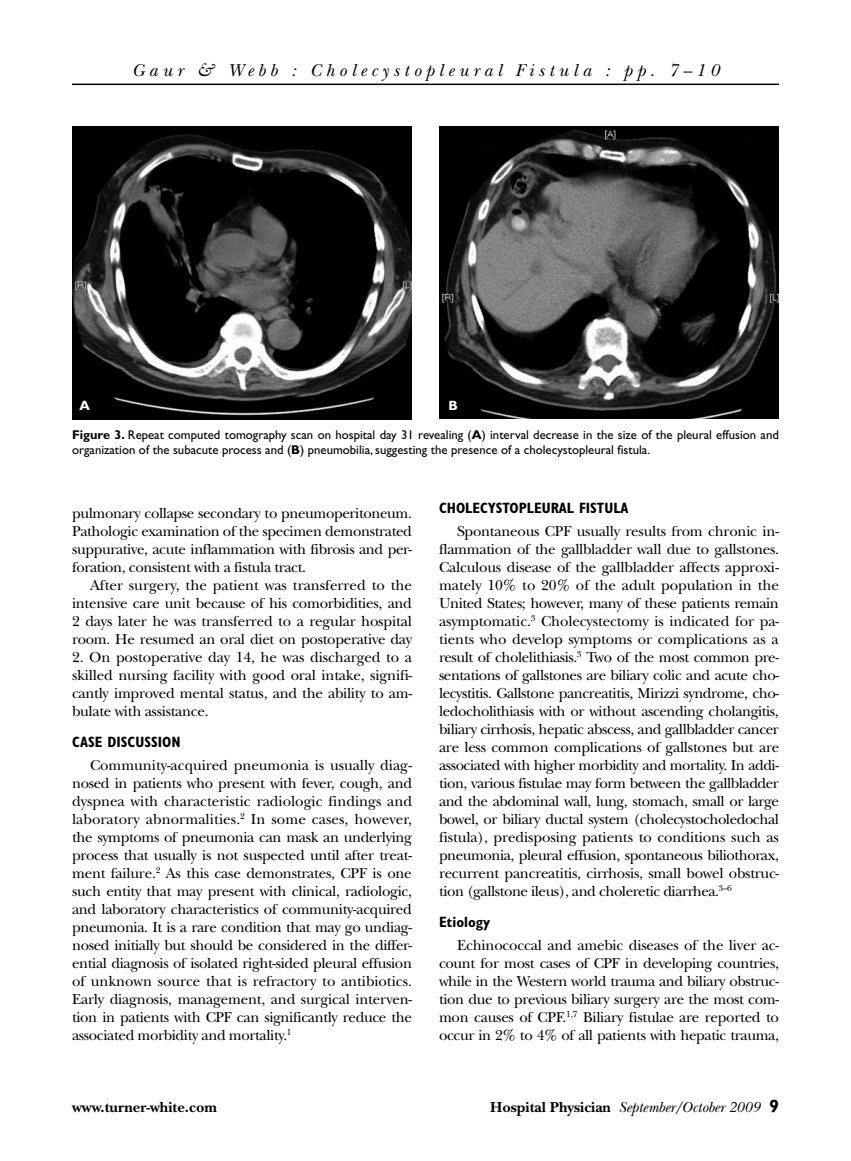
<style>
.page{position:relative;width:851px;height:1161px;background:#fff}
.page>*{position:absolute;margin:0;border:0;box-sizing:border-box;transform-origin:0 0}
.t1{font:italic 18px "New Baskerville";letter-spacing:.25em;color:#000}
.t2{font:15px/18px "New Baskerville";letter-spacing:-.025em;color:#000;text-align:justify}
.t3{font:700 condensed 15px "Gill Sans";color:#000}
.t4{font:italic 15px "New Baskerville";color:#000}
.t5{font:700 15px "New Baskerville";color:#000}
.t6{font:700 13.5px "Gill Sans";color:#fff}
.t7{font:12.75px/15.8px "Gill Sans";color:#000}
.s1{font-weight:700}
.s2{font-weight:700;font-style:normal}
</style>
<div class="page">
<hr style="left:72px;top:84px;width:706px;height:1px;background:#000">
<img style="left:72px;top:126px;width:339px;height:293px">
<img style="left:440px;top:126px;width:338px;height:293px">
<p class="t1" style="left:132px;top:60px;width:588px">Gaur &amp; Webb : Cholecystopleural Fistula : pp. 7–10</p>
<p class="t6" style="left:79px;top:398px;width:12px">A</p>
<p class="t6" style="left:448px;top:397px;width:11px">B</p>
<p class="t7" style="left:72px;top:426px;width:708px"><span class="s1">Figure 3.</span> Repeat computed tomography scan on hospital day 31 revealing (<span class="s1">A</span>) interval decrease in the size of the pleural effusion and organization of the subacute process and (<span class="s1">B</span>) pneumobilia, suggesting the presence of a cholecystopleural fistula.</p>
<p class="t2" style="left:72px;top:504px;width:341px">pulmonary collapse secondary to pneumoperitoneum.<br>Pathologic examination of the specimen demonstrated suppurative, acute inflammation with fibrosis and per&shy;foration, consistent with a fistula tract.</p>
<p class="t2" style="left:72px;top:576px;width:341px;text-indent:18px">After surgery, the patient was transferred to the intensive care unit because of his comorbidities, and 2 days later he was transferred to a regular hospital room. He resumed an oral diet on postoperative day</p>
<p class="t2" style="left:72px;top:648px;width:341px">2. On postoperative day 14, he was discharged to a skilled nursing facility with good oral intake, signifi&shy;cantly improved mental status, and the ability to am&shy;bulate with assistance.</p>
<p class="t3" style="left:72px;top:733px;width:110px">CASE DISCUSSION</p>
<p class="t2" style="left:72px;top:756px;width:341px;text-indent:18px">Community-acquired pneumonia is usually diag&shy;nosed in patients who present with fever, cough, and dyspnea with characteristic radiologic findings and laboratory abnormalities.<sup>2</sup> In some cases, however, the symptoms of pneumonia can mask an underlying process that usually is not suspected until after treat&shy;ment failure.<sup>2</sup> As this case demonstrates, CPF is one such entity that may present with clinical, radiologic, and laboratory characteristics of community-acquired pneumonia. It is a rare condition that may go undiag&shy;nosed initially but should be considered in the differ&shy;ential diagnosis of isolated right-sided pleural effusion of unknown source that is refractory to antibiotics.<br>Early diagnosis, management, and surgical interven&shy;tion in patients with CPF can significantly reduce the associated morbidity and mortality.<sup>1</sup></p>
<p class="t3" style="left:439px;top:499px;width:17px">CHOLEC</p>
<p class="t3" style="left:488px;top:499px;width:17px">YSTOPLEURAL</p>
<p class="t3" style="left:579px;top:499px;width:15px">FISTULA</p>
<p class="t2" style="left:439px;top:522px;width:342px;text-indent:18px">Spontaneous CPF usually results from chronic in&shy;flammation of the gallbladder wall due to gallstones.<br>Calculous disease of the gallbladder affects approxi&shy;mately 10% to 20% of the adult population in the United States; however, many of these patients remain asymp-tomatic.<sup>3</sup> Cholecystectomy is indicated for pa&shy;tients who develop symptoms or complications as a result of cholelithiasis.<sup>3</sup> Two of the most common pre&shy;sentations of gallstones are biliary colic and acute cho&shy;lecystitis. Gallstone pancreatitis, Mirizzi syndrome, cho&shy;ledocholithiasis with or without ascending cholangitis, biliary cirrhosis, hepatic abscess, and gallbladder cancer are less common complications of gallstones but are associated with higher morbidity and mortality. In addi&shy;tion, various fistulae may form between the gallbladder and the abdominal wall, lung, stomach, small or large bowel, or biliary ductal system (cholecystocholedochal fistula), predisposing patients to conditions such as pneumonia, pleural effusion, spontaneous biliothorax, recurrent pancreatitis, cirrhosis, small bowel obstruc&shy;tion (gallstone ileus), and choleretic diarrhea.<sup>3–6</sup></p>
<p class="t3" style="left:439px;top:913px;width:53px">ETIOLOGY</p>
<p class="t2" style="left:439px;top:936px;width:341px;text-indent:18px">Echinococcal and amebic diseases of the liver ac&shy;count for most cases of CPF in developing countries, while in the Western world trauma and biliary obstruc&shy;tion due to previous biliary surgery are the most com&shy;mon causes of CPF.<sup>1,7</sup> Biliary fistulae are reported to occur in 2% to 4% of all patients with hepatic trauma,</p>
<p class="t5" style="left:72px;top:1098px;width:146px">www.turner-white.com</p>
<p class="t4" style="left:490px;top:1098px;width:271px"><span class="s2">Hospital Physician</span> September/October 2009</p>
</div>
